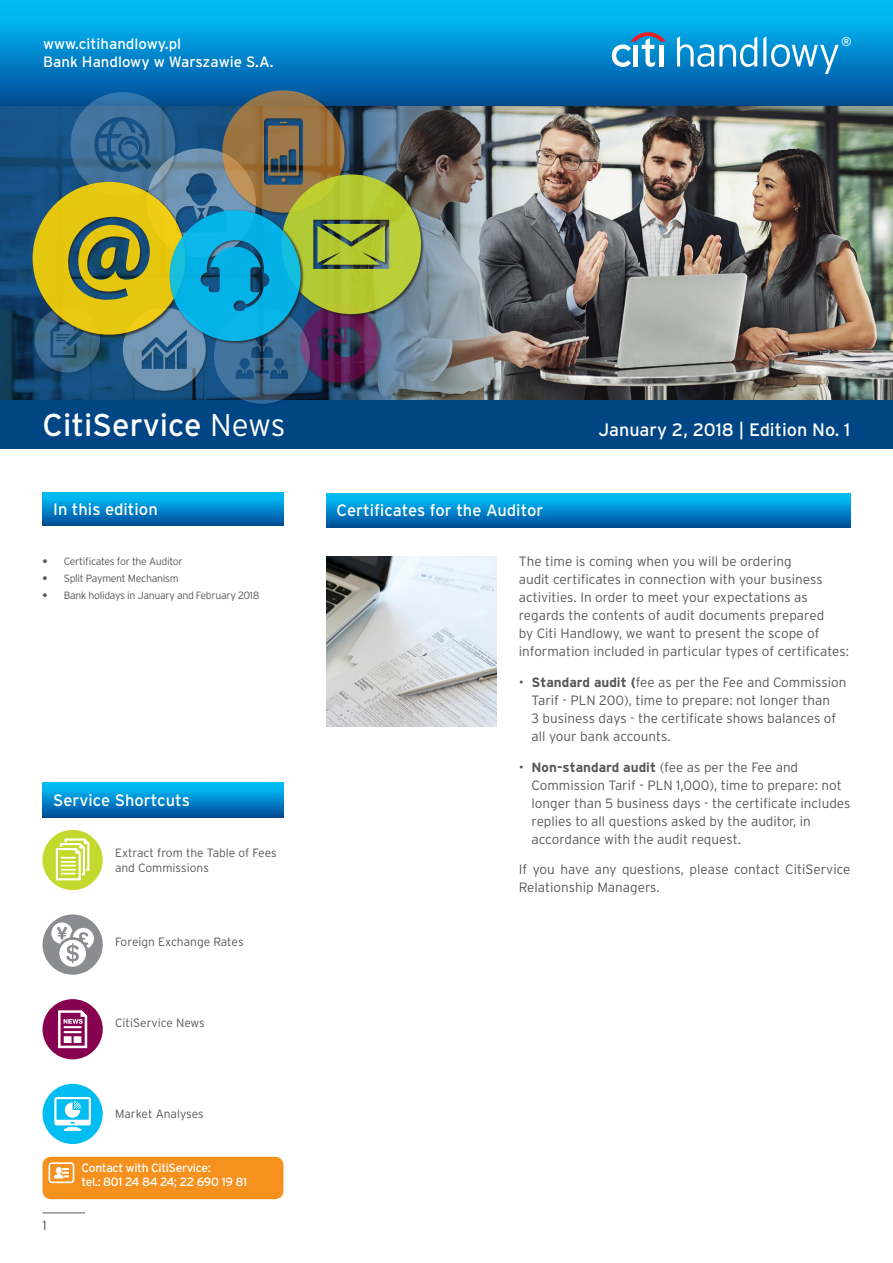
<style>
.page{position:relative;width:893px;height:1263px;background:#fff}
.page>*{position:absolute;margin:0;border:0;box-sizing:border-box;transform-origin:0 0}
.t1{font:31.5px "Interstate Pl";color:#fff}
.t2{font:18px "Interstate Pl";color:#fff}
.t3{font:16.5px "Interstate Pl";color:#fff}
.t4{font:15px/18px "Interstate Pl";color:#fff}
.t5{font:300 13.5px/18px "Interstate Pl";color:#57585a}
.t6{font:12.6px "Interstate Pl";color:#fff}
.t7{font:300 12px/14.4px "Interstate Pl";color:#57585a}
.t8{font:12px/14.4px "Interstate Pl";letter-spacing:-.03em;color:#fff}
.t9{font:300 10.5px "Interstate Pl";letter-spacing:-.03em;color:#57585a}
.s1{font-weight:300}
.s2{font-weight:700}
</style>
<div class="page">
<div style="left:0;top:0;width:893px;height:106px;background:linear-gradient(to bottom,#00c7ff,#014c98)"></div>
<svg style="left:677px;top:36px;width:80px;height:31px"></svg>
<svg style="left:763px;top:36px;width:76px;height:38px;background:#37a0d7"></svg>
<svg style="left:612px;top:32px;width:54px;height:35px"></svg>
<hr style="left:659px;top:45px;width:4px;height:21px;background:#fff">
<hr style="left:43px;top:1212px;width:42px;height:1px;background:#57585a">
<img style="left:567px;top:106px;width:326px;height:294px">
<div style="left:0;top:400px;width:893px;height:48px;background:#004684"></div>
<img style="left:0;top:106px;width:567px;height:294px">
<div style="left:281px;top:174px;width:143px;height:144px;background:#231f20;opacity:.8"></div>
<img style="left:33px;top:90px;width:388px;height:314px">
<svg style="left:43px;top:492px;width:240px;height:33px;background:#008acd"></svg>
<div style="left:43px;top:783px;width:240px;height:34px;background:linear-gradient(to bottom,#00c7ff,#01519c)"></div>
<div style="left:43px;top:1157px;width:240px;height:42px;background:#f6911e;border-radius:9px"></div>
<svg style="left:49px;top:1162px;width:25px;height:21px"></svg>
<div style="left:43px;top:830px;width:60px;height:60px;background:#c4d82d;border-radius:50%"></div>
<svg style="left:56px;top:838px;width:33px;height:42px"></svg>
<div style="left:43px;top:1084px;width:60px;height:60px;background:#01bdf2;border-radius:50%"></div>
<svg style="left:54px;top:1097px;width:37px;height:34px"></svg>
<div style="left:43px;top:914px;width:60px;height:61px;background:#8a8c8f;border-radius:50%"></div>
<svg style="left:51px;top:922px;width:43px;height:45px"></svg>
<div style="left:43px;top:999px;width:60px;height:60px;background:#870151;border-radius:50%"></div>
<svg style="left:58px;top:1010px;width:29px;height:38px"></svg>
<svg style="left:326px;top:493px;width:524px;height:35px;background:#0089cb"></svg>
<img style="left:326px;top:556px;width:170px;height:170px">
<p class="t4" style="left:43px;top:34px;width:232px">www.citihandlowy.pl<br>Bank Handlowy w Warszawie S.A.</p>
<p class="t6" style="left:841px;top:34px;width:12px">®</p>
<h1 class="t1" style="left:43px;top:407px;width:244px">CitiService <span class="s1">News</span></h1>
<h2 class="t2" style="left:598px;top:419px;width:254px">January 2, 2018 | Edition No. 1</h2>
<p class="t3" style="left:53px;top:500px;width:106px">In this edition</p>
<p class="t9" style="left:43px;top:555px;width:142px"><span class="s2">•</span> Certificates for the Auditor</p>
<p class="t9" style="left:43px;top:572px;width:138px"><span class="s2">•</span> Split Payment Mechanism</p>
<p class="t9" style="left:43px;top:589px;width:219px"><span class="s2">•</span> Bank holidays in January and February 2018</p>
<p class="t3" style="left:53px;top:791px;width:138px">Service Shortcuts</p>
<p class="t7" style="left:115px;top:845px;width:163px">Extract from the Table of Fees and Commissions</p>
<p class="t7" style="left:115px;top:934px;width:130px">Foreign Exchange Rates</p>
<p class="t7" style="left:115px;top:1016px;width:91px">CitiService News</p>
<p class="t7" style="left:115px;top:1107px;width:90px">Market Analyses</p>
<p class="t5" style="left:43px;top:1216px;width:6px">1</p>
<p class="t8" style="left:82px;top:1160px;width:167px">Contact with CitiService:<br>tel.: 801 24 84 24; 22 690 19 81</p>
<p class="t3" style="left:337px;top:501px;width:208px">Certificates for the Auditor</p>
<p class="t5" style="left:519px;top:552px;width:332px">The time is coming when you will be ordering<br>audit certificates in connection with your business activities. In order to meet your expectations as regards the contents of audit documents prepared<br>by Citi Handlowy, we want to present the scope of information included in particular types of certificates:</p>
<p class="t5" style="left:531px;top:673px;width:316px;text-indent:-13px">• <span class="s2">Standard audit (</span>fee as per the Fee and Commission Tarif - PLN 200), time to prepare: not longer than<br>3 business days - the certificate shows balances of all your bank accounts.</p>
<p class="t5" style="left:531px;top:758px;width:320px;text-indent:-13px">• <span class="s2">Non-standard audit</span> (fee as per the Fee and Commission Tarif - PLN 1,000), time to prepare: not longer than 5 business days - the certificate includes replies to all questions asked by the auditor, in accordance with the audit request.</p>
<p class="t5" style="left:519px;top:860px;width:333px">If you have any questions, please contact CitiService<br>Relationship Managers.</p>
</div>
